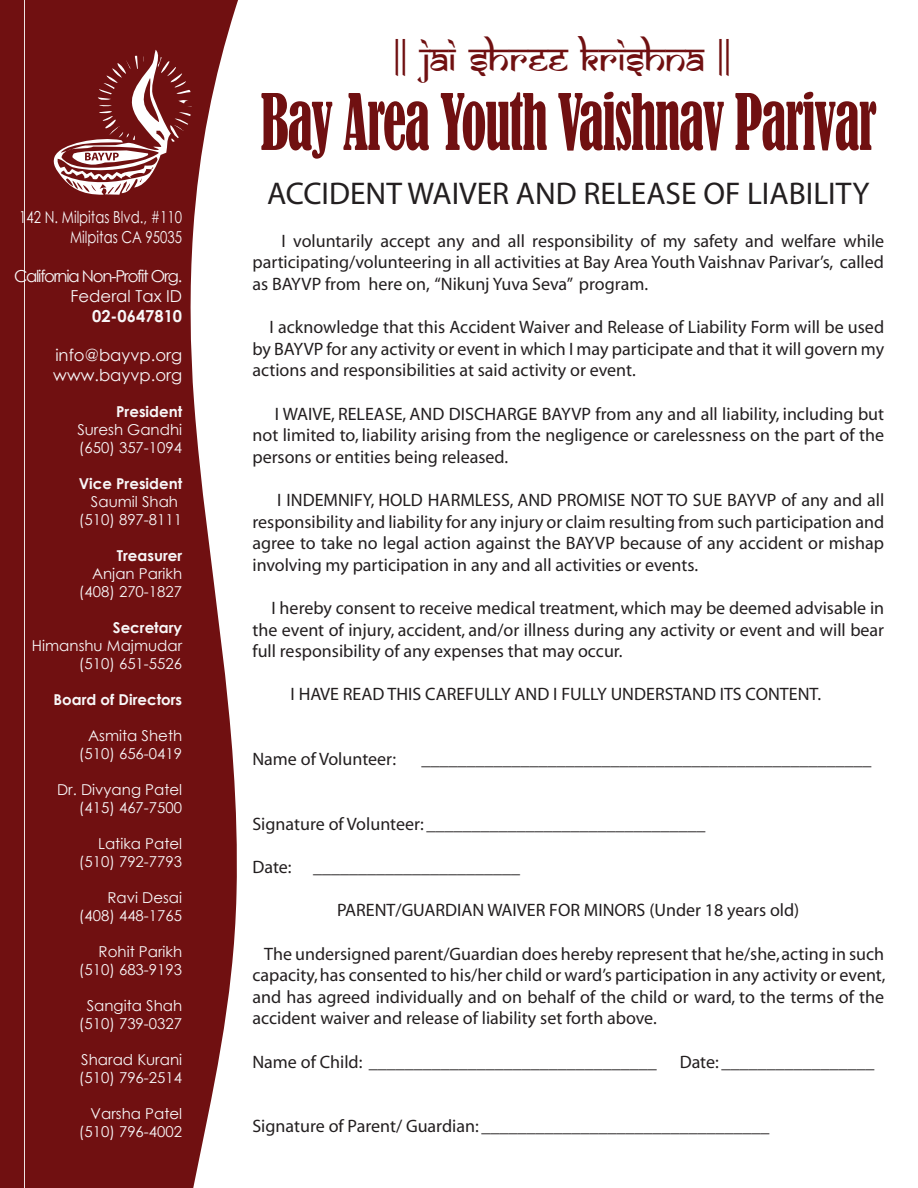
<style>
.page{position:relative;width:918px;height:1188px;background:#fff}
.page>*{position:absolute;margin:0;border:0;box-sizing:border-box;transform-origin:0 0}
.t1{font:condensed 72.3px "Bernard";letter-spacing:-.025em;color:#701011;scale:.72 1}
.t2{font:40.05px "Samarkan Normal";color:#701011}
.t3{font:31.5px "Myriad";color:#231f20}
.t4{font:18px/21.6px "Myriad";color:#231f20;text-align:justify}
.t5{font:16.5px/19.8px "Century Gothic";color:#f8f7f8;text-align:right;scale:.8 1}
.t6{font:16.5px/19.8px "Century Gothic";letter-spacing:-.075em;color:#f8f7f8;text-align:right}
.t7{font:16.5px/19.8px "Century Gothic";color:#f8f7f8}
.t8{font:700 16.5px "Century Gothic";color:#f8f7f8}
.t9{font:15px/18px "Century Gothic";color:#f8f7f8;text-align:right}
.t10{font:700 15px "Century Gothic";color:#f8f7f8}
</style>
<div class="page">
<svg style="left:0;top:0;width:238px;height:1188px;background:#802b2c"></svg>
<svg style="left:52px;top:50px;width:140px;height:145px"></svg>
<p class="t5" style="left:19px;top:207px;width:205px">142 N. Milpitas Blvd., #110<br>Milpitas CA 95035</p>
<p class="t6" style="left:14px;top:266px;width:170px">California Non-Profit Org.<br>Federal Tax ID</p>
<p class="t8" style="left:92px;top:303px;width:92px">02-0647810</p>
<p class="t7" style="left:53px;top:345px;width:130px">info@bayvp.org www.bayvp.org</p>
<p class="t10" style="left:116px;top:400px;width:67px">President</p>
<p class="t9" style="left:77px;top:421px;width:106px;text-align:left">Suresh Gandhi (650) 357-1094</p>
<p class="t10" style="left:79px;top:472px;width:105px">Vice President</p>
<p class="t9" style="left:79px;top:493px;width:105px;text-align:center">Saumil Shah (510) 897-8111</p>
<p class="t10" style="left:117px;top:544px;width:67px">Treasurer</p>
<p class="t9" style="left:79px;top:565px;width:105px">Anjan Parikh (408) 270-1827</p>
<p class="t10" style="left:113px;top:616px;width:71px">Secretary</p>
<p class="t9" style="left:32px;top:637px;width:152px">Himanshu Majmudar (510) 651-5526</p>
<p class="t10" style="left:54px;top:688px;width:130px">Board of Directors</p>
<p class="t9" style="left:79px;top:727px;width:105px">Asmita Sheth (510) 656-0419</p>
<p class="t9" style="left:57px;top:781px;width:127px">Dr. Divyang Patel (415) 467-7500</p>
<p class="t9" style="left:79px;top:835px;width:105px">Latika Patel (510) 792-7793</p>
<p class="t9" style="left:79px;top:889px;width:105px">Ravi Desai (408) 448-1765</p>
<p class="t9" style="left:79px;top:943px;width:105px">Rohit Parikh (510) 683-9193</p>
<p class="t9" style="left:79px;top:997px;width:105px;text-align:center">Sangita Shah (510) 739-0327</p>
<p class="t9" style="left:79px;top:1051px;width:105px;text-align:left">Sharad Kurani (510) 796-2514</p>
<p class="t9" style="left:79px;top:1105px;width:105px">Varsha Patel (510) 796-4002</p>
<h2 class="t2" style="left:394px;top:35px;width:339px">|| Jai Shree Krishna ||</h2>
<h1 class="t1" style="left:261px;top:80px;width:857px">Bay Area Youth Vaishnav Parivar</h1>
<h3 class="t3" style="left:267px;top:178px;width:604px">ACCIDENT WAIVER AND RELEASE OF LIABILITY</h3>
<p class="t4" style="left:252px;top:231px;width:633px;text-indent:29px">I voluntarily accept any and all responsibility of my safety and welfare while participating/volunteering in all activities at Bay Area Youth Vaishnav Parivar’s, called as BAYVP from here on, “Nikunj Yuva Seva” program.</p>
<p class="t4" style="left:252px;top:317px;width:633px;text-indent:17px">I acknowledge that this Accident Waiver and Release of Liability Form will be used by BAYVP for any activity or event in which I may participate and that it will govern my actions and responsibilities at said activity or event.</p>
<p class="t4" style="left:252px;top:404px;width:633px;text-indent:22px">I WAIVE, RELEASE, AND DISCHARGE BAYVP from any and all liability, including but not limited to, liability arising from the negligence or carelessness on the part of the persons or entities being released.</p>
<p class="t4" style="left:252px;top:490px;width:633px;text-indent:25px">I INDEMNIFY, HOLD HARMLESS, AND PROMISE NOT TO SUE BAYVP of any and all responsibility and liability for any injury or claim resulting from such participation and agree to take no legal action against the BAYVP because of any accident or mishap involving my participation in any and all activities or events.</p>
<p class="t4" style="left:252px;top:598px;width:633px;text-indent:19px">I hereby consent to receive medical treatment, which may be deemed advisable in the event of injury, accident, and/or illness during any activity or event and will bear full responsibility of any expenses that may occur.</p>
<p class="t4" style="left:291px;top:684px;width:532px">I HAVE READ THIS CAREFULLY AND I FULLY UNDERSTAND ITS CONTENT.</p>
<p class="t4" style="left:252px;top:749px;width:145px">Name of Volunteer:</p>
<p class="t4" style="left:422px;top:749px;width:451px">__________________________________________________</p>
<p class="t4" style="left:252px;top:814px;width:455px">Signature of Volunteer: _______________________________</p>
<p class="t4" style="left:252px;top:857px;width:269px">Date: _______________________</p>
<p class="t4" style="left:337px;top:900px;width:464px">PARENT/GUARDIAN WAIVER FOR MINORS (Under 18 years old)</p>
<p class="t4" style="left:252px;top:944px;width:635px;text-indent:12px">The undersigned parent/Guardian does hereby represent that he/she, acting in such capacity, has consented to his/her child or ward’s participation in any activity or event, and has agreed individually and on behalf of the child or ward, to the terms of the accident waiver and release of liability set forth above.</p>
<p class="t4" style="left:252px;top:1052px;width:406px">Name of Child: ________________________________</p>
<p class="t4" style="left:680px;top:1052px;width:196px">Date: _________________</p>
<p class="t4" style="left:252px;top:1116px;width:518px">Signature of Parent/ Guardian: ________________________________</p>
</div>
